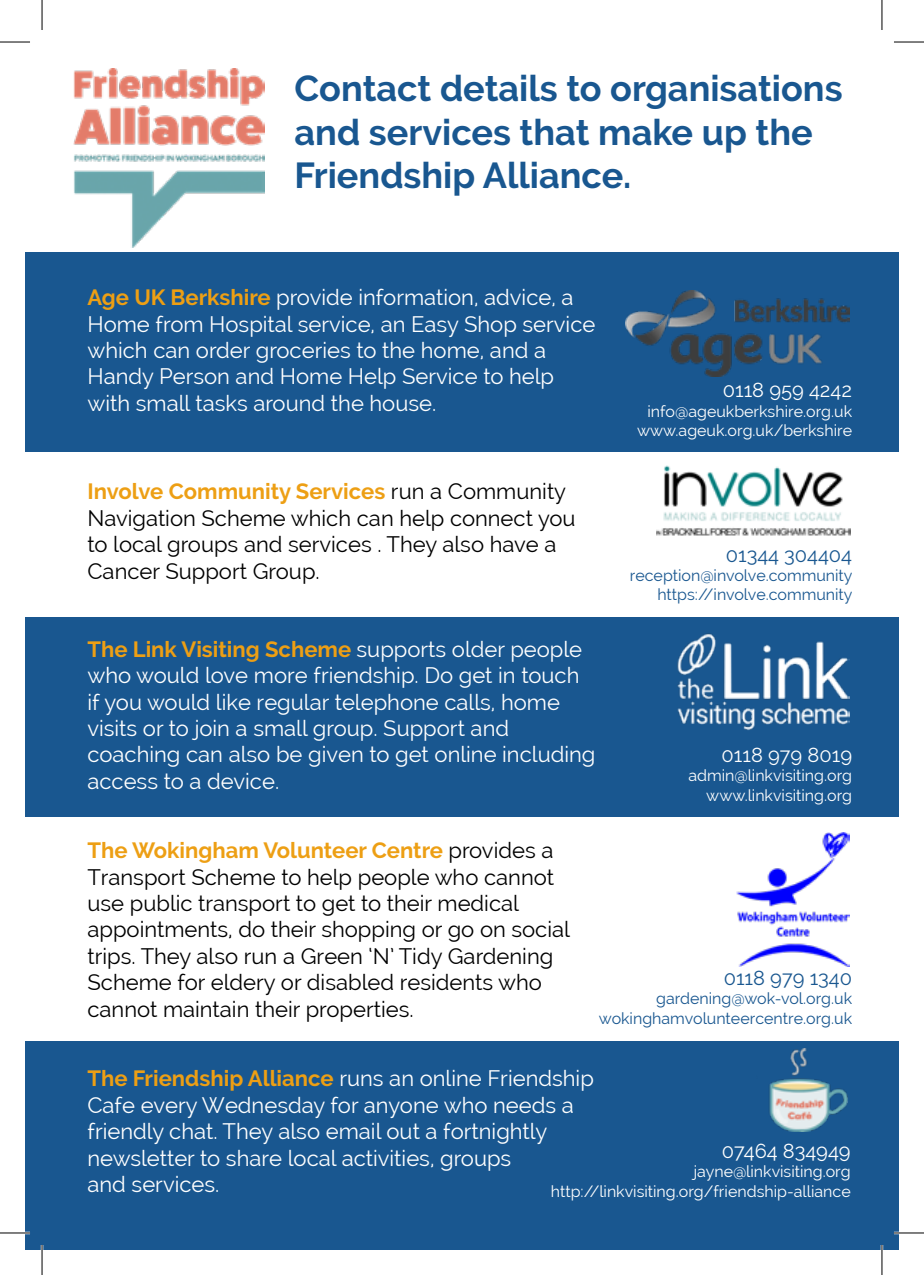
<style>
.page{position:relative;width:924px;height:1275px;background:#fff}
.page>*{position:absolute;margin:0;border:0;box-sizing:border-box;transform-origin:0 0}
.t1{font:700 36px/43.2px "Raleway";color:#195790}
.t2{font:22px/26.4px "Raleway";color:#fff}
.t3{font:22px/26.4px "Raleway";color:#000}
.t4{font:20px "Raleway";color:#fff}
.t5{font:20px "Raleway";color:#195790}
.t6{font:16px/19.2px "Raleway";color:#fff;text-align:right}
.t7{font:16px/19.2px "Raleway";color:#195790;text-align:right}
.s1{font-weight:700;color:#ed9f14}
</style>
<div class="page">
<div style="left:25px;top:252px;width:873px;height:199px;background:#195790"></div>
<div style="left:25px;top:617px;width:873px;height:200px;background:#195790"></div>
<div style="left:25px;top:1041px;width:873px;height:209px;background:#195790"></div>
<img style="left:74px;top:68px;width:191px;height:180px">
<img style="left:656px;top:465px;width:194px;height:71px">
<img style="left:736px;top:833px;width:113px;height:133px">
<img style="left:769px;top:1049px;width:79px;height:82px">
<img style="left:677px;top:633px;width:171px;height:97px">
<img style="left:625px;top:291px;width:224px;height:86px">
<hr style="left:0;top:1231px;width:30px;height:3px;background:#fff">
<hr style="left:893px;top:1231px;width:30px;height:3px;background:#fff">
<hr style="left:41px;top:1245px;width:2px;height:30px;background:#fff">
<hr style="left:880px;top:1245px;width:2px;height:30px;background:#fff">
<hr style="left:0;top:42px;width:30px;height:1px;background:#000">
<hr style="left:893px;top:42px;width:30px;height:1px;background:#000">
<hr style="left:0;top:1232px;width:30px;height:1px;background:#000">
<hr style="left:893px;top:1232px;width:30px;height:1px;background:#000">
<hr style="left:42px;top:0;width:1px;height:30px;background:#000">
<hr style="left:42px;top:1245px;width:1px;height:30px;background:#000">
<hr style="left:881px;top:0;width:1px;height:30px;background:#000">
<hr style="left:881px;top:1245px;width:1px;height:30px;background:#000">
<h1 class="t1" style="left:294px;top:67px;width:549px">Contact details to organisations and services that make up the<br>Friendship Alliance.</h1>
<p class="t2" style="left:87px;top:284px;width:509px"><span class="s1">Age UK Berkshire</span> provide information, advice, a Home from Hospital service, an Easy Shop service which can order groceries to the home, and a Handy Person and Home Help Service to help with small tasks around the house.</p>
<p class="t3" style="left:87px;top:478px;width:489px"><span class="s1">Involve Community Services</span> run a Community Navigation Scheme which can help connect you to local groups and services . They also have a Cancer Support Group.</p>
<p class="t2" style="left:87px;top:636px;width:509px"><span class="s1">The Link Visiting Scheme</span> supports older people who would love more friendship. Do get in touch if you would like regular telephone calls, home visits or to join a small group. Support and coaching can also be given to get online including access to a device.</p>
<p class="t4" style="left:722px;top:379px;width:131px">0118 959 4242</p>
<p class="t6" style="left:637px;top:401px;width:216px">info@ageukberkshire.org.uk www.ageuk.org.uk/berkshire</p>
<p class="t5" style="left:725px;top:543px;width:128px">01344 304404</p>
<p class="t7" style="left:629px;top:566px;width:224px">reception@involve.community https://involve.community</p>
<p class="t4" style="left:721px;top:743px;width:132px">0118 979 8019</p>
<p class="t6" style="left:688px;top:766px;width:165px">admin@linkvisiting.org www.linkvisiting.org</p>
<p class="t3" style="left:87px;top:837px;width:484px"><span class="s1">The Wokingham Volunteer Centre</span> provides a Transport Scheme to help people who cannot use public transport to get to their medical appointments, do their shopping or go on social trips. They also run a Green ‘N’ Tidy Gardening Scheme for eldery or disabled residents who cannot maintain their properties.</p>
<p class="t5" style="left:723px;top:966px;width:130px">0118 979 1340</p>
<p class="t7" style="left:598px;top:989px;width:254px">gardening@wok-vol.org.uk wokinghamvolunteercentre.org.uk</p>
<p class="t2" style="left:87px;top:1065px;width:507px"><span class="s1">The Friendship Alliance</span> runs an online Friendship Cafe every Wednesday for anyone who needs a friendly chat. They also email out a fortnightly newsletter to share local activities, groups<br>and services.</p>
<p class="t4" style="left:721px;top:1139px;width:130px">07464 834949</p>
<p class="t6" style="left:550px;top:1162px;width:301px">jayne@linkvisiting.org http://linkvisiting.org/friendship-alliance</p>
</div>
